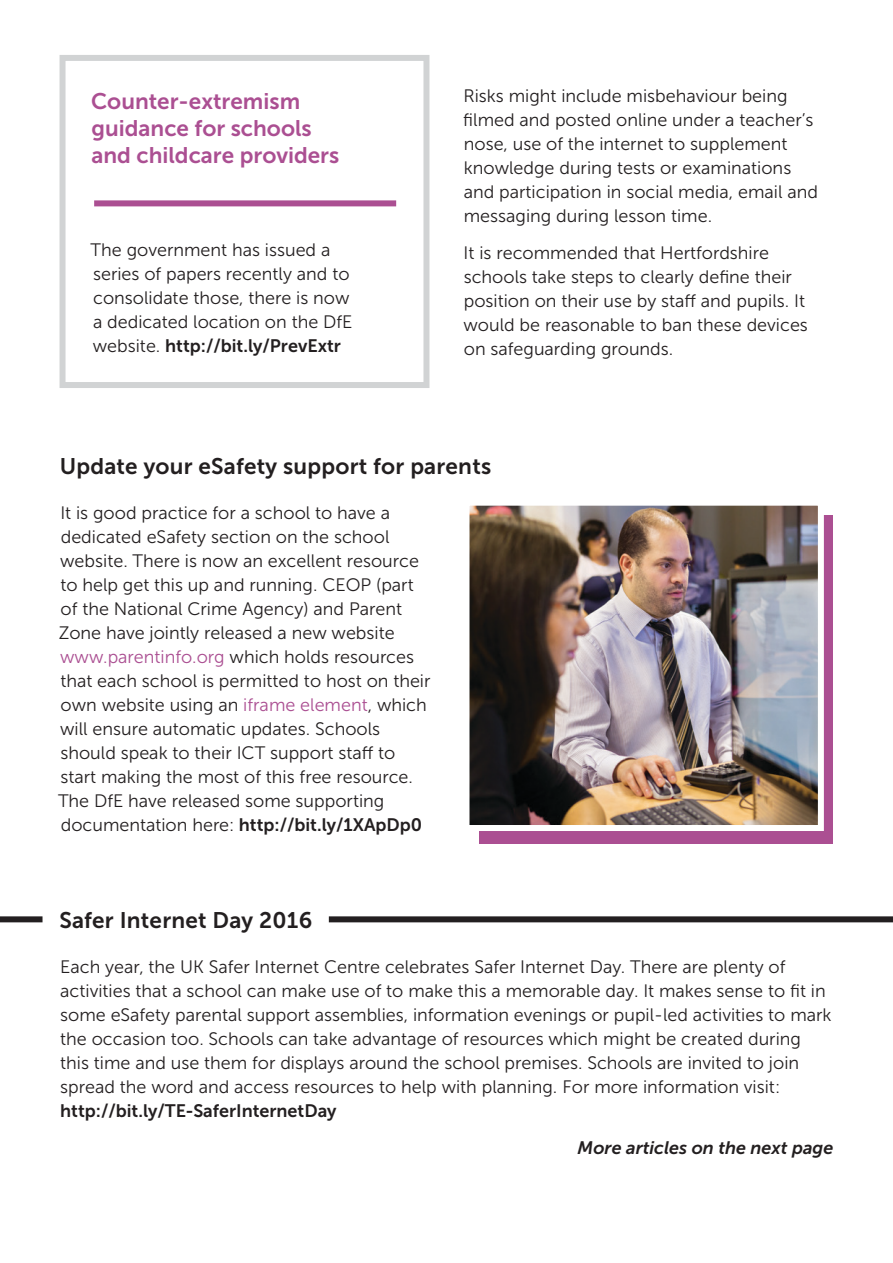
<style>
.page{position:relative;width:893px;height:1263px;background:#fff}
.page>*{position:absolute;margin:0;border:0;box-sizing:border-box;transform-origin:0 0}
.body{font:22.5px/27px "Museo Sans 700";color:#ab4f92}
.t1{font:22.5px "Museo Sans 700";letter-spacing:.01em;color:#231f20}
.body-2{font:18px/24px "Museo Sans 300";color:#231f20}
.body-3{font:italic 18px "Museo Sans 700";color:#231f20}
.s1{font-family:"Museo Sans 700"}
.s2{color:#ab4f92}
</style>
<div class="page">
<div style="left:60px;top:55px;width:369px;height:333px;background:#fff;border:6px solid #d1d3d4"></div>
<div style="left:94px;top:200px;width:302px;height:6px;background:#ab4f92"></div>
<div style="left:329px;top:916px;width:564px;height:6px;background:#231f20"></div>
<div style="left:0;top:916px;width:43px;height:6px;background:#231f20"></div>
<div style="left:479px;top:515px;width:354px;height:328px;background:#ab4f92"></div>
<img style="left:470px;top:507px;width:347px;height:317px">
<div style="left:463px;top:500px;width:361px;height:331px;border:6px solid #fff"></div>
<p class="body" style="left:91px;top:88px;width:250px">Counter-extremism guidance for schools and childcare providers</p>
<p class="body-2" style="left:463px;top:84px;width:356px">Risks might include misbehaviour being filmed and posted online under a teacher’s nose, use of the internet to supplement knowledge during tests or examinations and participation in social media, email and messaging during lesson time.</p>
<p class="body-2" style="left:463px;top:241px;width:346px">It is recommended that Hertfordshire schools take steps to clearly define their position on their use by staff and pupils. It would be reasonable to ban these devices on safeguarding grounds.</p>
<p class="body-2" style="left:91px;top:238px;width:263px">The government has issued a series of papers recently and to consolidate those, there is now a dedicated location on the DfE website. <span class="s1">http://bit.ly/PrevExtr</span></p>
<p class="t1" style="left:60px;top:453px;width:433px">Update your eSafety support for parents</p>
<p class="body-2" style="left:58px;top:501px;width:374px">It is good practice for a school to have a dedicated eSafety section on the school website. There is now an excellent resource to help get this up and running. CEOP (part of the National Crime Agency) and Parent Zone have jointly released a new website <span class="s2">www.parentinfo.org</span> which holds resources that each school is permitted to host on their own website using an <span class="s2">iframe element</span>, which will ensure automatic updates. Schools should speak to their ICT support staff to start making the most of this free resource.<br>The DfE have released some supporting documentation here: <span class="s1">http://bit.ly/1XApDp0</span></p>
<p class="t1" style="left:59px;top:908px;width:254px">Safer Internet Day 2016</p>
<p class="body-2" style="left:60px;top:955px;width:773px">Each year, the UK Safer Internet Centre celebrates Safer Internet Day. There are plenty of activities that a school can make use of to make this a memorable day. It makes sense to fit in some eSafety parental support assemblies, information evenings or pupil-led activities to mark the occasion too. Schools can take advantage of resources which might be created during this time and use them for displays around the school premises. Schools are invited to join spread the word and access resources to help with planning. For more information visit: <span class="s1">http://bit.ly/TE-SaferInternetDay</span></p>
<p class="body-3" style="left:578px;top:1138px;width:257px">More articles on the next page</p>
</div>
